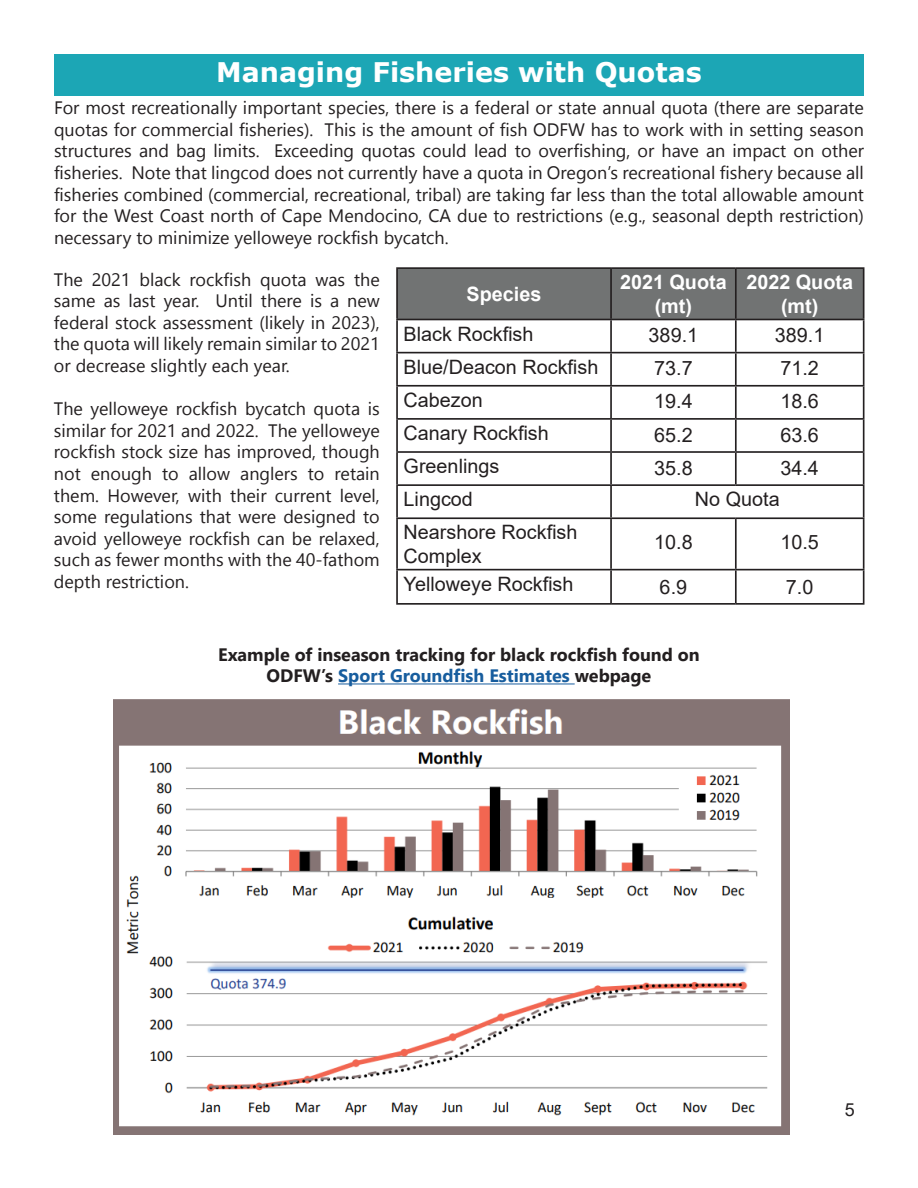
<style>
.page{position:relative;width:918px;height:1188px;background:#fff}
.page>*{position:absolute;margin:0;border:0;box-sizing:border-box;transform-origin:0 0}
.t1{font:700 27px "Verdana";color:#fff}
.t2{font:19.8px/23.7px "Arial";color:#231f20}
.t3{font:700 19.8px/23.7px "Arial";color:#fff;text-align:center}
.t4{font:18px/21.6px "Nirmala UI";color:#231f20;text-align:justify}
.t5{font:700 18px "Nirmala UI";color:#231f20}
.t6{font:700 18px "Nirmala UI";color:#175d9e}
.t7{font:18px "Arial";color:#231f20}
.s1{color:#231f20}
</style>
<div class="page">
<div style="left:398px;top:269px;width:465px;height:50px;background:#717373"></div>
<hr style="left:396px;top:267px;width:215px;height:2px;background:#231f20">
<hr style="left:396px;top:269px;width:2px;height:50px;background:#231f20">
<hr style="left:611px;top:267px;width:125px;height:2px;background:#231f20">
<hr style="left:610px;top:269px;width:2px;height:50px;background:#231f20">
<hr style="left:736px;top:267px;width:128px;height:2px;background:#231f20">
<hr style="left:735px;top:269px;width:2px;height:50px;background:#231f20">
<hr style="left:863px;top:269px;width:1px;height:50px;background:#231f20">
<hr style="left:396px;top:319px;width:215px;height:1px;background:#231f20">
<hr style="left:396px;top:320px;width:2px;height:32px;background:#231f20">
<hr style="left:611px;top:319px;width:125px;height:1px;background:#231f20">
<hr style="left:610px;top:320px;width:2px;height:32px;background:#231f20">
<hr style="left:736px;top:319px;width:128px;height:1px;background:#231f20">
<hr style="left:735px;top:320px;width:2px;height:32px;background:#231f20">
<hr style="left:863px;top:320px;width:1px;height:32px;background:#231f20">
<hr style="left:396px;top:352px;width:215px;height:1px;background:#231f20">
<hr style="left:396px;top:353px;width:2px;height:32px;background:#231f20">
<hr style="left:611px;top:352px;width:125px;height:1px;background:#231f20">
<hr style="left:610px;top:353px;width:2px;height:32px;background:#231f20">
<hr style="left:736px;top:352px;width:128px;height:1px;background:#231f20">
<hr style="left:735px;top:353px;width:2px;height:32px;background:#231f20">
<hr style="left:863px;top:353px;width:1px;height:32px;background:#231f20">
<hr style="left:396px;top:385px;width:215px;height:2px;background:#231f20">
<hr style="left:396px;top:387px;width:2px;height:31px;background:#231f20">
<hr style="left:611px;top:385px;width:125px;height:2px;background:#231f20">
<hr style="left:610px;top:387px;width:2px;height:31px;background:#231f20">
<hr style="left:736px;top:385px;width:128px;height:2px;background:#231f20">
<hr style="left:735px;top:387px;width:2px;height:31px;background:#231f20">
<hr style="left:863px;top:387px;width:1px;height:31px;background:#231f20">
<hr style="left:396px;top:418px;width:215px;height:2px;background:#231f20">
<hr style="left:396px;top:420px;width:2px;height:31px;background:#231f20">
<hr style="left:611px;top:418px;width:125px;height:2px;background:#231f20">
<hr style="left:610px;top:420px;width:2px;height:31px;background:#231f20">
<hr style="left:736px;top:418px;width:128px;height:2px;background:#231f20">
<hr style="left:735px;top:420px;width:2px;height:31px;background:#231f20">
<hr style="left:863px;top:420px;width:1px;height:31px;background:#231f20">
<hr style="left:396px;top:451px;width:215px;height:2px;background:#231f20">
<hr style="left:396px;top:453px;width:2px;height:31px;background:#231f20">
<hr style="left:611px;top:451px;width:125px;height:2px;background:#231f20">
<hr style="left:610px;top:453px;width:2px;height:31px;background:#231f20">
<hr style="left:736px;top:451px;width:128px;height:2px;background:#231f20">
<hr style="left:735px;top:453px;width:2px;height:31px;background:#231f20">
<hr style="left:863px;top:453px;width:1px;height:31px;background:#231f20">
<hr style="left:396px;top:484px;width:215px;height:2px;background:#231f20">
<hr style="left:396px;top:486px;width:2px;height:31px;background:#231f20">
<hr style="left:611px;top:484px;width:125px;height:2px;background:#231f20">
<hr style="left:610px;top:486px;width:2px;height:31px;background:#231f20">
<hr style="left:736px;top:484px;width:128px;height:2px;background:#231f20">
<hr style="left:863px;top:486px;width:1px;height:31px;background:#231f20">
<hr style="left:396px;top:517px;width:215px;height:2px;background:#231f20">
<hr style="left:396px;top:519px;width:2px;height:50px;background:#231f20">
<hr style="left:611px;top:517px;width:125px;height:2px;background:#231f20">
<hr style="left:610px;top:519px;width:2px;height:50px;background:#231f20">
<hr style="left:736px;top:517px;width:128px;height:2px;background:#231f20">
<hr style="left:735px;top:519px;width:2px;height:50px;background:#231f20">
<hr style="left:863px;top:519px;width:1px;height:50px;background:#231f20">
<hr style="left:396px;top:569px;width:215px;height:1px;background:#231f20">
<hr style="left:396px;top:570px;width:2px;height:33px;background:#231f20">
<hr style="left:611px;top:569px;width:125px;height:1px;background:#231f20">
<hr style="left:610px;top:570px;width:2px;height:33px;background:#231f20">
<hr style="left:736px;top:569px;width:128px;height:1px;background:#231f20">
<hr style="left:735px;top:570px;width:2px;height:33px;background:#231f20">
<hr style="left:863px;top:570px;width:1px;height:33px;background:#231f20">
<hr style="left:396px;top:603px;width:215px;height:2px;background:#231f20">
<hr style="left:611px;top:603px;width:125px;height:2px;background:#231f20">
<hr style="left:736px;top:603px;width:128px;height:2px;background:#231f20">
<hr style="left:338px;top:684px;width:237px;height:1px;background:#175d9e">
<img style="left:113px;top:699px;width:676px;height:435px">
<div style="left:54px;top:54px;width:810px;height:41px;background:#1ca6b5"></div>
<p class="t1" style="left:216px;top:53px;width:487px">Managing Fisheries with Quotas</p>
<p class="t4" style="left:54px;top:96px;width:812px">For most recreationally important species, there is a federal or state annual quota (there are separate quotas for commercial fisheries). This is the amount of fish ODFW has to work with in setting season structures and bag limits. Exceeding quotas could lead to overfishing, or have an impact on other fisheries. Note that lingcod does not currently have a quota in Oregon’s recreational fishery because all fisheries combined (commercial, recreational, tribal) are taking far less than the total allowable amount for the West Coast north of Cape Mendocino, CA due to restrictions (e.g., seasonal depth restriction) necessary to minimize yelloweye rockfish bycatch.</p>
<p class="t4" style="left:54px;top:267px;width:327px">The 2021 black rockfish quota was the same as last year. Until there is a new federal stock assessment (likely in 2023), the quota will likely remain similar to 2021 or decrease slightly each year.</p>
<p class="t4" style="left:54px;top:397px;width:327px">The yelloweye rockfish bycatch quota is similar for 2021 and 2022. The yelloweye rockfish stock size has improved, though not enough to allow anglers to retain them. However, with their current level, some regulations that were designed to avoid yelloweye rockfish can be relaxed, such as fewer months with the 40-fathom depth restriction.</p>
<p class="t3" style="left:467px;top:282px;width:76px">Species</p>
<p class="t3" style="left:620px;top:271px;width:108px">2021 Quota (mt)</p>
<p class="t3" style="left:746px;top:271px;width:108px">2022 Quota (mt)</p>
<p class="t2" style="left:404px;top:322px;width:131px">Black Rockfish</p>
<p class="t2" style="left:649px;top:323px;width:51px">389.1</p>
<p class="t2" style="left:775px;top:323px;width:51px">389.1</p>
<p class="t2" style="left:404px;top:355px;width:196px">Blue/Deacon Rockfish</p>
<p class="t2" style="left:654px;top:356px;width:40px">73.7</p>
<p class="t2" style="left:780px;top:356px;width:40px">71.2</p>
<p class="t2" style="left:404px;top:388px;width:81px">Cabezon</p>
<p class="t2" style="left:654px;top:389px;width:40px">19.4</p>
<p class="t2" style="left:780px;top:389px;width:40px">18.6</p>
<p class="t2" style="left:404px;top:421px;width:147px">Canary Rockfish</p>
<p class="t2" style="left:654px;top:423px;width:40px">65.2</p>
<p class="t2" style="left:780px;top:423px;width:40px">63.6</p>
<p class="t2" style="left:404px;top:454px;width:97px">Greenlings</p>
<p class="t2" style="left:654px;top:456px;width:40px">35.8</p>
<p class="t2" style="left:780px;top:456px;width:40px">34.4</p>
<p class="t2" style="left:404px;top:487px;width:71px">Lingcod</p>
<p class="t2" style="left:695px;top:487px;width:86px">No Quota</p>
<p class="t2" style="left:404px;top:520px;width:175px">Nearshore Rockfish<br>Complex</p>
<p class="t2" style="left:654px;top:530px;width:40px">10.8</p>
<p class="t2" style="left:780px;top:530px;width:40px">10.5</p>
<p class="t2" style="left:404px;top:572px;width:171px">Yelloweye Rockfish</p>
<p class="t2" style="left:660px;top:575px;width:29px">6.9</p>
<p class="t2" style="left:786px;top:575px;width:29px">7.0</p>
<p class="t5" style="left:218px;top:640px;width:483px">Example of inseason tracking for black rockfish found on</p>
<p class="t6" style="left:267px;top:661px;width:386px"><span class="s1">ODFW’s</span> Sport Groundfish Estimates <span class="s1">webpage</span></p>
<p class="t7" style="left:845px;top:1097px;width:12px">5</p>
</div>
